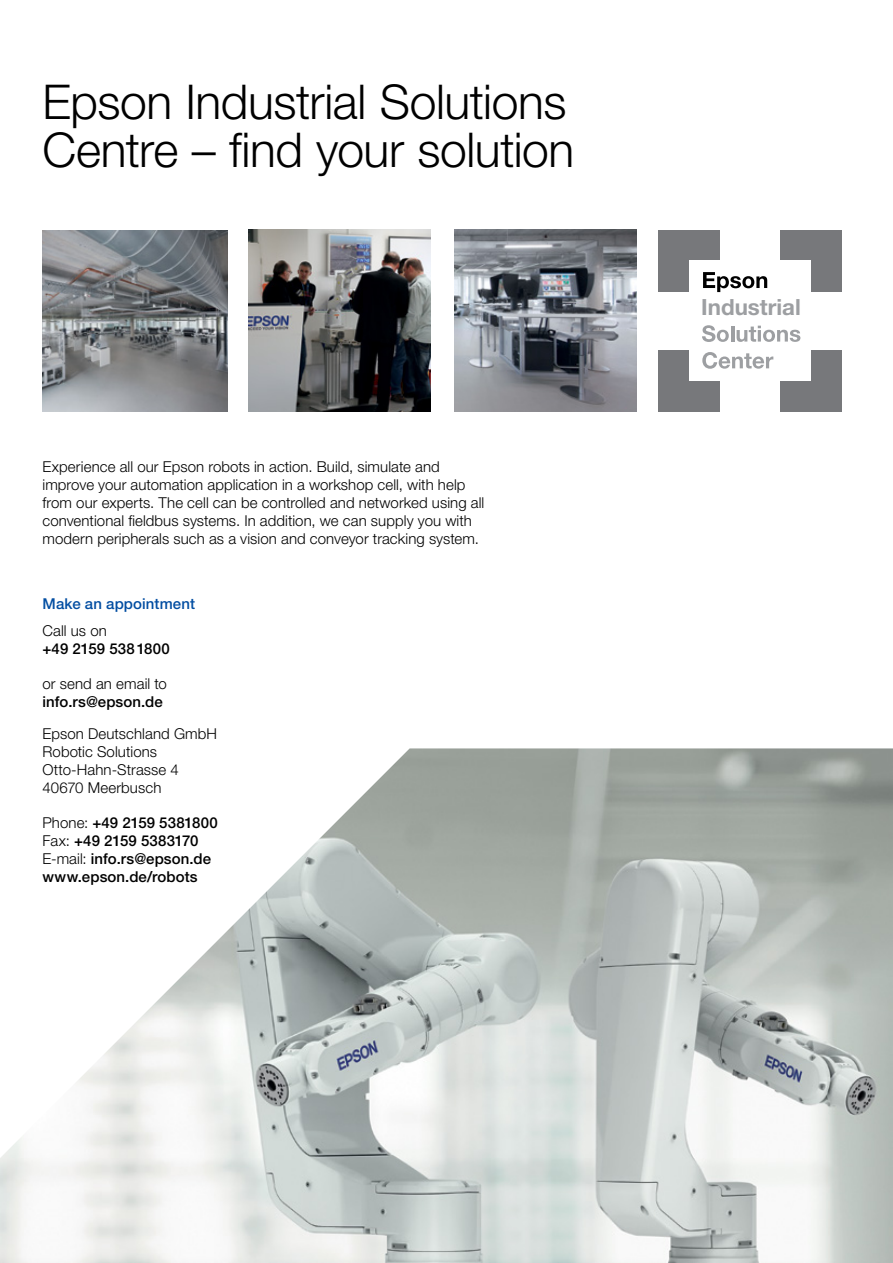
<style>
.page{position:relative;width:893px;height:1263px;background:#fff}
.page>*{position:absolute;margin:0;border:0;box-sizing:border-box;transform-origin:0 0}
.Page_title{font:300 48px/48px "Helvetica Neue LT Pro";letter-spacing:-.01em;color:#000}
.t1{font:700 22.35px "Helvetica Neue LT Pro";color:#9d9fa2}
.Body__enlarged_for_t{font:300 15px/18px "Helvetica Neue LT Pro";letter-spacing:.005em;color:#000}
.Body__enlarged_for_t-2{font:500 15px/18px "Helvetica Neue LT Pro";letter-spacing:.005em;color:#000}
.Subheads__enlarged_f{font:500 15px "Helvetica Neue LT Pro";letter-spacing:.005em;color:#034ea2}
.s1{font-weight:300}
</style>
<div class="page">
<img style="left:0;top:748px;width:893px;height:515px">
<div style="left:658px;top:230px;width:62px;height:61px;background:#77787b"></div>
<div style="left:780px;top:230px;width:62px;height:61px;background:#77787b"></div>
<div style="left:780px;top:350px;width:62px;height:62px;background:#77787b"></div>
<div style="left:658px;top:350px;width:62px;height:62px;background:#77787b"></div>
<div style="left:689px;top:260px;width:121px;height:121px;background:#fff"></div>
<svg style="left:703px;top:272px;width:64px;height:20px"></svg>
<svg style="left:702px;top:325px;width:27px;height:17px"></svg>
<hr style="left:731px;top:326px;width:3px;height:16px;background:#9d9fa2">
<svg style="left:737px;top:326px;width:63px;height:16px"></svg>
<svg style="left:702px;top:352px;width:71px;height:17px"></svg>
<img style="left:249px;top:230px;width:182px;height:182px">
<img style="left:43px;top:230px;width:185px;height:181px">
<img style="left:454px;top:230px;width:182px;height:182px">
<p class="Page_title" style="left:43px;top:77px;width:533px">Epson Industrial Solutions<br>Centre – find your solution</p>
<p class="Body__enlarged_for_t" style="left:43px;top:457px;width:443px">Experience all our Epson robots in action. Build, simulate and improve your automation application in a workshop cell, with help from our experts. The cell can be controlled and networked using all conventional fieldbus systems. In addition, we can supply you with modern peripherals such as a vision and conveyor tracking system.</p>
<p class="Subheads__enlarged_f" style="left:43px;top:595px;width:154px">Make an appointment</p>
<p class="Body__enlarged_for_t-2" style="left:43px;top:621px;width:129px"><span class="s1">Call us on<br></span>+49 2159 5381800</p>
<p class="Body__enlarged_for_t-2" style="left:43px;top:674px;width:126px"><span class="s1">or send an email to </span>info.rs@epson.de</p>
<p class="Body__enlarged_for_t" style="left:43px;top:725px;width:176px">Epson Deutschland GmbH<br>Robotic Solutions<br>Otto-Hahn-Strasse 4<br>40670 Meerbusch</p>
<p class="Body__enlarged_for_t-2" style="left:43px;top:814px;width:177px"><span class="s1">Phone:</span> +49 2159 5381800<br><span class="s1">Fax:</span> +49 2159 5383170<br><span class="s1">E-mail:</span> info.rs@epson.de www.epson.de/robots</p>
<p class="t1" style="left:701px;top:293px;width:101px">Industrial</p>
</div>
